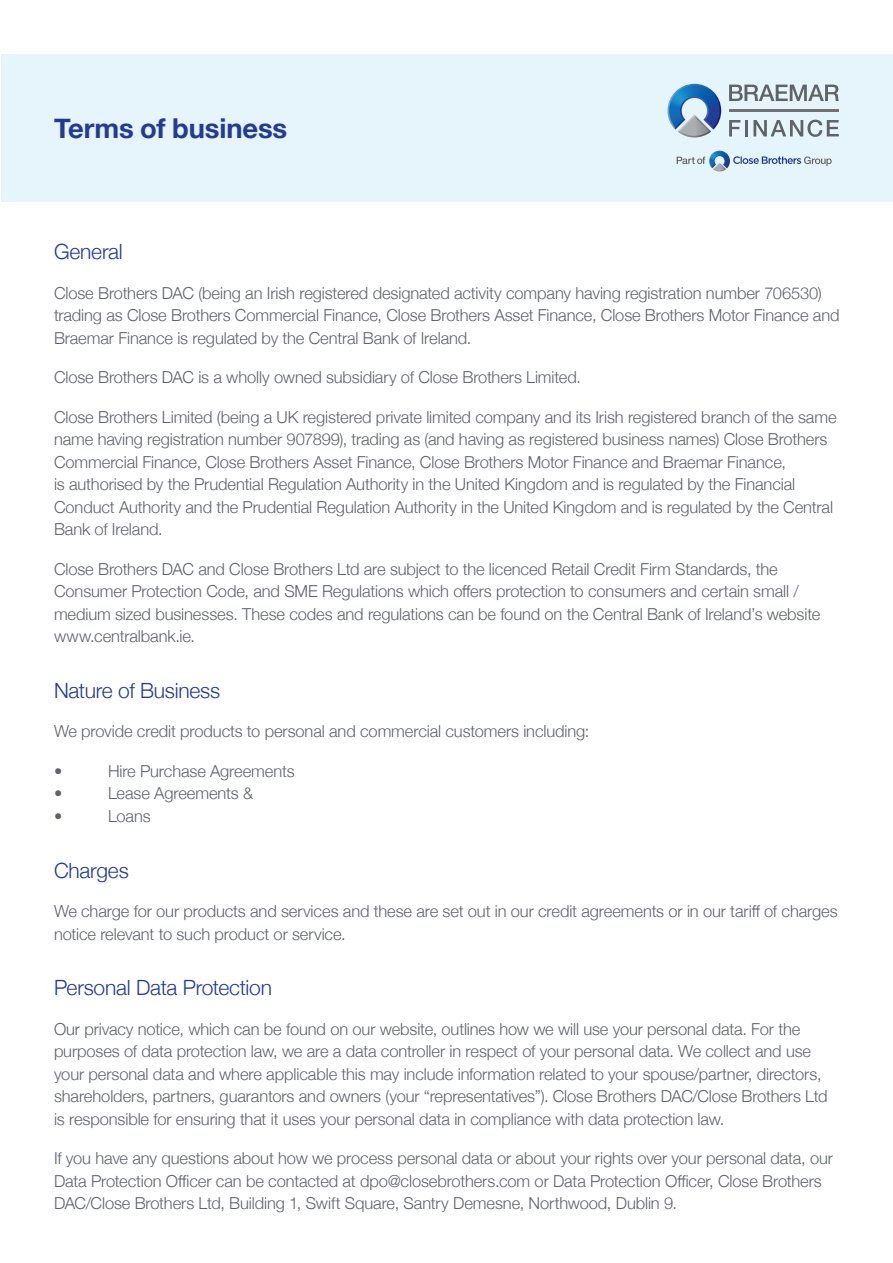
<style>
.page{position:relative;width:893px;height:1263px;background:#fff}
.page>*{position:absolute;margin:0;border:0;box-sizing:border-box;transform-origin:0 0}
.t1{font:700 27.45px "Helvetica Neue";letter-spacing:-.005em;color:#233b96}
.t2{font:300 21px "Helvetica Neue";letter-spacing:-.01em;color:#233b96}
.t3{font:300 16.5px/22.5px "Helvetica Neue";letter-spacing:-.005em;color:#5f6369}
</style>
<div class="page">
<div style="left:1px;top:54px;width:892px;height:148px;background:#e6f4fb"></div>
<svg style="left:667px;top:84px;width:54px;height:54px"></svg>
<svg style="left:729px;top:85px;width:110px;height:16px"></svg>
<svg style="left:729px;top:120px;width:11px;height:16px"></svg>
<hr style="left:745px;top:120px;width:3px;height:16px;background:#5f6369">
<svg style="left:753px;top:120px;width:86px;height:17px"></svg>
<hr style="left:729px;top:109px;width:110px;height:2px;background:#717074">
<svg style="left:677px;top:151px;width:155px;height:21px"></svg>
<p class="t1" style="left:54px;top:107px;width:235px">Terms of business</p>
<p class="t2" style="left:54px;top:235px;width:70px">General</p>
<p class="t3" style="left:54px;top:281px;width:787px">Close Brothers DAC (being an Irish registered designated activity company having registration number 706530) trading as Close Brothers Commercial Finance, Close Brothers Asset Finance, Close Brothers Motor Finance and<br>Braemar Finance is regulated by the Central Bank of Ireland.</p>
<p class="t3" style="left:54px;top:365px;width:529px">Close Brothers DAC is a wholly owned subsidiary of Close Brothers Limited.</p>
<p class="t3" style="left:54px;top:405px;width:784px">Close Brothers Limited (being a UK registered private limited company and its Irish registered branch of the same name having registration number 907899), trading as (and having as registered business names) Close Brothers Commercial Finance, Close Brothers Asset Finance, Close Brothers Motor Finance and Braemar Finance,<br>is authorised by the Prudential Regulation Authority in the United Kingdom and is regulated by the Financial Conduct Authority and the Prudential Regulation Authority in the United Kingdom and is regulated by the Central Bank of Ireland.</p>
<p class="t3" style="left:54px;top:557px;width:768px">Close Brothers DAC and Close Brothers Ltd are subject to the licenced Retail Credit Firm Standards, the Consumer Protection Code, and SME Regulations which offers protection to consumers and certain small / medium sized businesses. These codes and regulations can be found on the Central Bank of Ireland’s website www.centralbank.ie.</p>
<p class="t2" style="left:54px;top:673px;width:168px">Nature of Business</p>
<p class="t3" style="left:54px;top:719px;width:537px">We provide credit products to personal and commercial customers including:</p>
<p class="t3" style="left:54px;top:759px;width:10px">•</p>
<p class="t3" style="left:108px;top:759px;width:188px">Hire Purchase Agreements</p>
<p class="t3" style="left:54px;top:781px;width:10px">•</p>
<p class="t3" style="left:108px;top:781px;width:147px">Lease Agreements &amp;</p>
<p class="t3" style="left:54px;top:804px;width:10px">•</p>
<p class="t3" style="left:108px;top:804px;width:44px">Loans</p>
<p class="t2" style="left:54px;top:853px;width:76px">Charges</p>
<p class="t3" style="left:54px;top:899px;width:785px">We charge for our products and services and these are set out in our credit agreements or in our tariff of charges notice relevant to such product or service.</p>
<p class="t2" style="left:54px;top:970px;width:219px">Personal Data Protection</p>
<p class="t3" style="left:54px;top:1016px;width:775px">Our privacy notice, which can be found on our website, outlines how we will use your personal data. For the purposes of data protection law, we are a data controller in respect of your personal data. We collect and use your personal data and where applicable this may include information related to your spouse/partner, directors, shareholders, partners, guarantors and owners (your “representatives”). Close Brothers DAC/Close Brothers Ltd is responsible for ensuring that it uses your personal data in compliance with data protection law.</p>
<p class="t3" style="left:54px;top:1146px;width:781px">If you have any questions about how we process personal data or about your rights over your personal data, our<br>Data Protection Officer can be contacted at dpo@closebrothers.com or Data Protection Officer, Close Brothers<br>DAC/Close Brothers Ltd, Building 1, Swift Square, Santry Demesne, Northwood, Dublin 9.</p>
</div>
